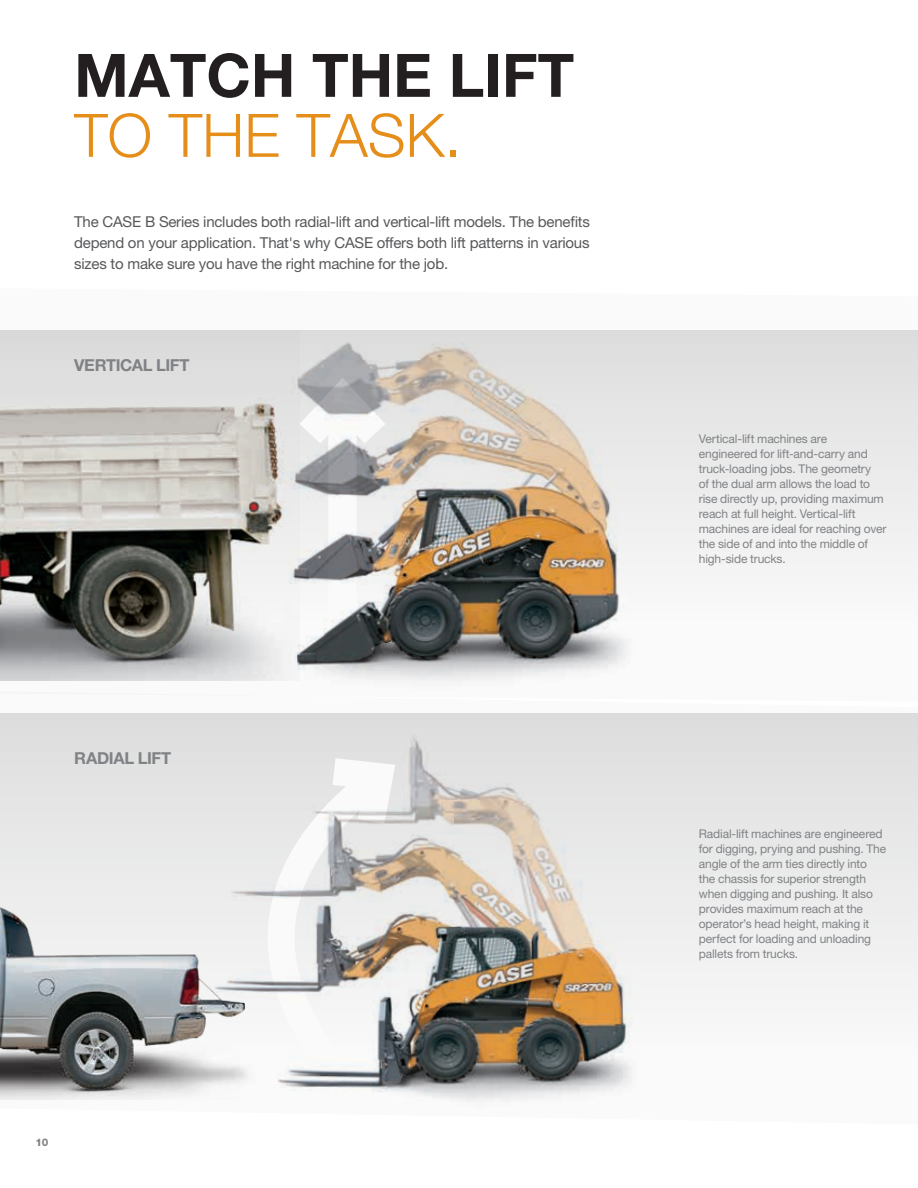
<style>
.page{position:relative;width:918px;height:1188px;background:#fff}
.page>*{position:absolute;margin:0;border:0;box-sizing:border-box;transform-origin:0 0}
.t1{font:700 60px "Helvetica Neue LT Std";color:#231f20}
.t2{font:300 60px "Helvetica Neue LT Std";color:#e58e19}
.t3{font:700 16.5px "Helvetica Neue LT Std";letter-spacing:-.02em;color:#808285}
.t4{font:15px/21px "Helvetica Neue LT Std";letter-spacing:-.015em;color:#57585a;text-align:justify}
.t5{font:12px/15px "Helvetica Neue LT Std";letter-spacing:-.015em;color:#808285}
.t6{font:800 10.5px "Helvetica Neue LT Std";color:#808285}
</style>
<div class="page">
<img style="left:0;top:713px;width:918px;height:389px">
<img style="left:0;top:330px;width:918px;height:353px">
<h1 class="t1" style="left:74px;top:38px;width:501px">MATCH THE LIFT</h1>
<h1 class="t2" style="left:74px;top:99px;width:388px">TO THE TASK.</h1>
<p class="t4" style="left:74px;top:211px;width:517px">The CASE B Series includes both radial-lift and vertical-lift models. The benefits depend on your application. That's why CASE offers both lift patterns in various sizes to make sure you have the right machine for the job.</p>
<h2 class="t3" style="left:74px;top:355px;width:117px">VERTICAL LIFT</h2>
<h2 class="t3" style="left:74px;top:747px;width:99px">RADIAL LIFT</h2>
<p class="t6" style="left:36px;top:1136px;width:14px">10</p>
<p class="t5" style="left:699px;top:431px;width:189px">Vertical-lift machines are engineered for lift-and-carry and truck-loading jobs. The geometry<br>of the dual arm allows the load to rise directly up, providing maximum reach at full height. Vertical-lift machines are ideal for reaching over the side of and into the middle of high-side trucks.</p>
<p class="t5" style="left:699px;top:826px;width:189px">Radial-lift machines are engineered for digging, prying and pushing. The angle of the arm ties directly into the chassis for superior strength when digging and pushing. It also provides maximum reach at the operator’s head height, making it perfect for loading and unloading pallets from trucks.</p>
</div>
